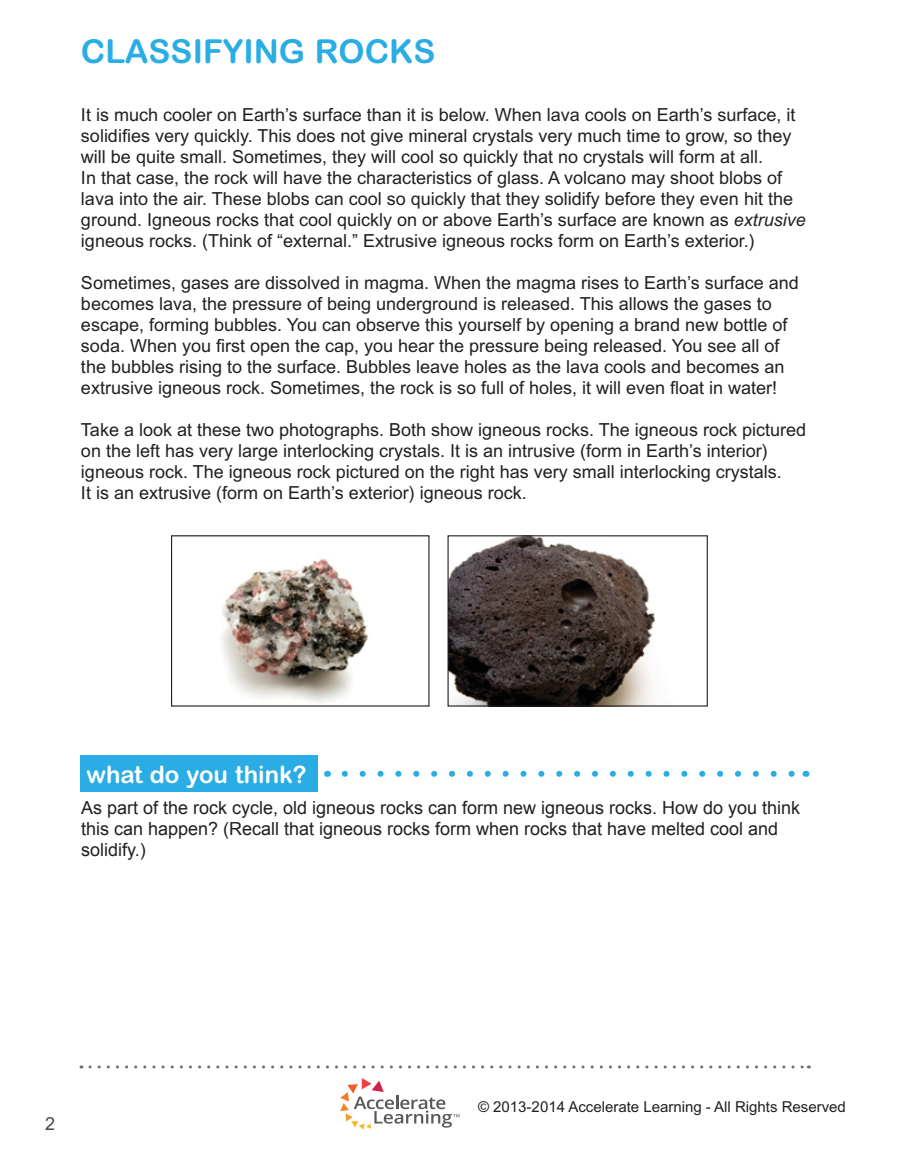
<style>
.page{position:relative;width:918px;height:1175px;background:#fff}
.page>*{position:absolute;margin:0;border:0;box-sizing:border-box;transform-origin:0 0}
.t1{font:700 33px "Arial Rounded MT Std";color:#29ade4}
.t2{font:700 24px "Arial Rounded MT Std";color:#fff}
.t3{font:18px/21px "Arial MT Std";color:#231f20}
.t4{font:18px/21px "Arial";color:#231f20}
.t5{font:18px "Arial MT Std";color:#494849}
.t6{font:15px "Arial MT Std";color:#231f20}
.s1{font-style:italic}
</style>
<div class="page">
<svg style="left:340px;top:1078px;width:119px;height:51px"></svg>
<img style="left:221px;top:558px;width:148px;height:145px">
<div style="left:171px;top:535px;width:259px;height:171px;border:1px solid #231f20"></div>
<img style="left:450px;top:537px;width:206px;height:167px">
<div style="left:448px;top:535px;width:260px;height:171px;border:1px solid #231f20"></div>
<svg style="left:345px;top:770px;width:450px;height:6px"></svg>
<div style="left:80px;top:755px;width:237px;height:36px;background:#29ade4"></div>
<svg style="left:90px;top:1065px;width:719px;height:3px"></svg>
<h1 class="t1" style="left:81px;top:39px;width:356px">CLASSIFYING ROCKS</h1>
<p class="t3" style="left:81px;top:106px;width:727px">It is much cooler on Earth’s surface than it is below. When lava cools on Earth’s surface, it solidifies very quickly. This does not give mineral crystals very much time to grow, so they will be quite small. Sometimes, they will cool so quickly that no crystals will form at all.<br>In that case, the rock will have the characteristics of glass. A volcano may shoot blobs of lava into the air. These blobs can cool so quickly that they solidify before they even hit the ground. Igneous rocks that cool quickly on or above Earth’s surface are known as <span class="s1">extrusive </span>igneous rocks. (Think of “external.” Extrusive igneous rocks form on Earth’s exterior.)</p>
<p class="t3" style="left:81px;top:274px;width:719px">Sometimes, gases are dissolved in magma. When the magma rises to Earth’s surface and becomes lava, the pressure of being underground is released. This allows the gases to escape, forming bubbles. You can observe this yourself by opening a brand new bottle of soda. When you first open the cap, you hear the pressure being released. You see all of the bubbles rising to the surface. Bubbles leave holes as the lava cools and becomes an extrusive igneous rock. Sometimes, the rock is so full of holes, it will even float in water!</p>
<p class="t3" style="left:81px;top:421px;width:727px">Take a look at these two photographs. Both show igneous rocks. The igneous rock pictured on the left has very large interlocking crystals. It is an intrusive (form in Earth’s interior) igneous rock. The igneous rock pictured on the right has very small interlocking crystals.<br>It is an extrusive (form on Earth’s exterior) igneous rock.</p>
<h2 class="t2" style="left:86px;top:765px;width:222px">what do you think?</h2>
<p class="t4" style="left:81px;top:797px;width:721px">As part of the rock cycle, old igneous rocks can form new igneous rocks. How do you think this can happen? (Recall that igneous rocks form when rocks that have melted cool and solidify.)</p>
<p class="t5" style="left:45px;top:1116px;width:12px">2</p>
<p class="t6" style="left:478px;top:1101px;width:369px">© 2013-2014 Accelerate Learning - All Rights Reserved</p>
</div>
